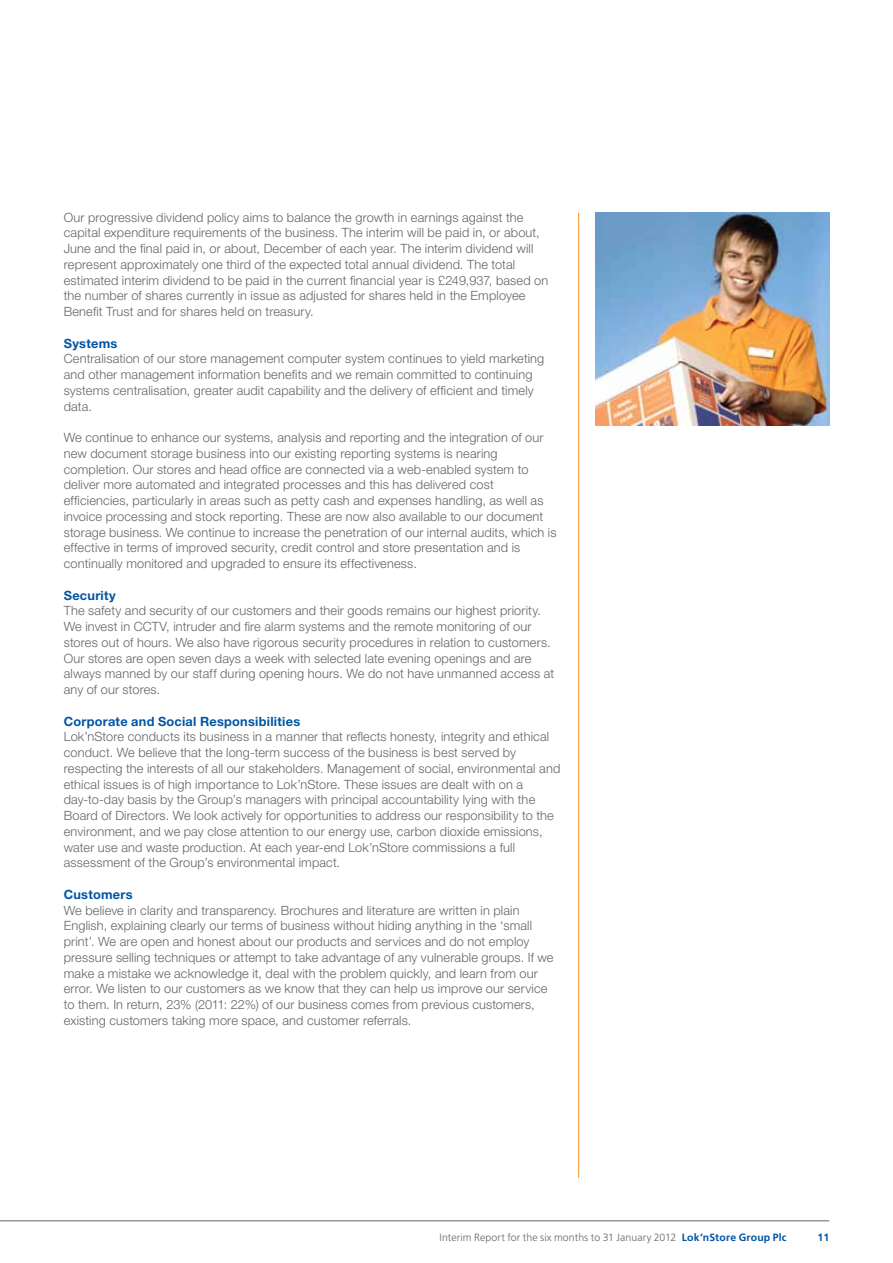
<style>
.page{position:relative;width:893px;height:1263px;background:#fff}
.page>*{position:absolute;margin:0;border:0;box-sizing:border-box;transform-origin:0 0}
.t1{font:300 12.75px/15.8px "Helvetica Neue LT Std";letter-spacing:.015em;color:#636466}
.t2{font:700 12.75px "Helvetica Neue LT Std";letter-spacing:.02em;color:#0054a4}
.t3{font:300 10.5px "Frutiger LT Std";letter-spacing:.01em;color:#636466}
.t4{font:700 10.5px "Frutiger LT Std";color:#0054a4}
.s1{font-weight:700;color:#0054a4}
</style>
<div class="page">
<hr style="left:0;top:1220px;width:829px;height:1px;background:#636466">
<img style="left:595px;top:213px;width:234px;height:212px">
<hr style="left:578px;top:213px;width:1px;height:965px;background:#f78e1e">
<p class="t1" style="left:64px;top:209px;width:486px">Our progressive dividend policy aims to balance the growth in earnings against the capital expenditure requirements of the business. The interim will be paid in, or about, June and the final paid in, or about, December of each year. The interim dividend will represent approximately one third of the expected total annual dividend. The total estimated interim dividend to be paid in the current financial year is £249,937, based on the number of shares currently in issue as adjusted for shares held in the Employee Benefit Trust and for shares held on treasury.</p>
<p class="t2" style="left:64px;top:335px;width:55px">Systems</p>
<p class="t1" style="left:64px;top:351px;width:482px">Centralisation of our store management computer system continues to yield marketing and other management information benefits and we remain committed to continuing systems centralisation, greater audit capability and the delivery of efficient and timely data.</p>
<p class="t1" style="left:64px;top:429px;width:494px">We continue to enhance our systems, analysis and reporting and the integration of our new document storage business into our existing reporting systems is nearing completion. Our stores and head office are connected via a web-enabled system to deliver more automated and integrated processes and this has delivered cost efficiencies, particularly in areas such as petty cash and expenses handling, as well as invoice processing and stock reporting. These are now also available to our document storage business. We continue to increase the penetration of our internal audits, which is effective in terms of improved security, credit control and store presentation and is continually monitored and upgraded to ensure its effectiveness.</p>
<p class="t2" style="left:64px;top:587px;width:54px">Security</p>
<p class="t1" style="left:64px;top:603px;width:492px">The safety and security of our customers and their goods remains our highest priority.<br>We invest in CCTV, intruder and fire alarm systems and the remote monitoring of our stores out of hours. We also have rigorous security procedures in relation to customers.<br>Our stores are open seven days a week with selected late evening openings and are always manned by our staff during opening hours. We do not have unmanned access at any of our stores.</p>
<p class="t2" style="left:64px;top:713px;width:238px">Corporate and Social Responsibilities</p>
<p class="t1" style="left:64px;top:729px;width:498px">Lok’nStore conducts its business in a manner that reflects honesty, integrity and ethical conduct. We believe that the long-term success of the business is best served by respecting the interests of all our stakeholders. Management of social, environmental and ethical issues is of high importance to Lok’nStore. These issues are dealt with on a day-to-day basis by the Group’s managers with principal accountability lying with the Board of Directors. We look actively for opportunities to address our responsibility to the environment, and we pay close attention to our energy use, carbon dioxide emissions, water use and waste production. At each year-end Lok’nStore commissions a full assessment of the Group’s environmental impact.</p>
<p class="t2" style="left:64px;top:886px;width:70px">Customers</p>
<p class="t1" style="left:64px;top:902px;width:491px">We believe in clarity and transparency. Brochures and literature are written in plain English, explaining clearly our terms of business without hiding anything in the ‘small print’. We are open and honest about our products and services and do not employ pressure selling techniques or attempt to take advantage of any vulnerable groups. If we make a mistake we acknowledge it, deal with the problem quickly, and learn from our error. We listen to our customers as we know that they can help us improve our service to them. In return, 23% (2011: 22%) of our business comes from previous customers, existing customers taking more space, and customer referrals.</p>
<p class="t3" style="left:439px;top:1231px;width:349px">Interim Report for the six months to 31 January 2012 <span class="s1">Lok’nStore Group Plc</span></p>
<p class="t4" style="left:817px;top:1231px;width:13px">11</p>
</div>
